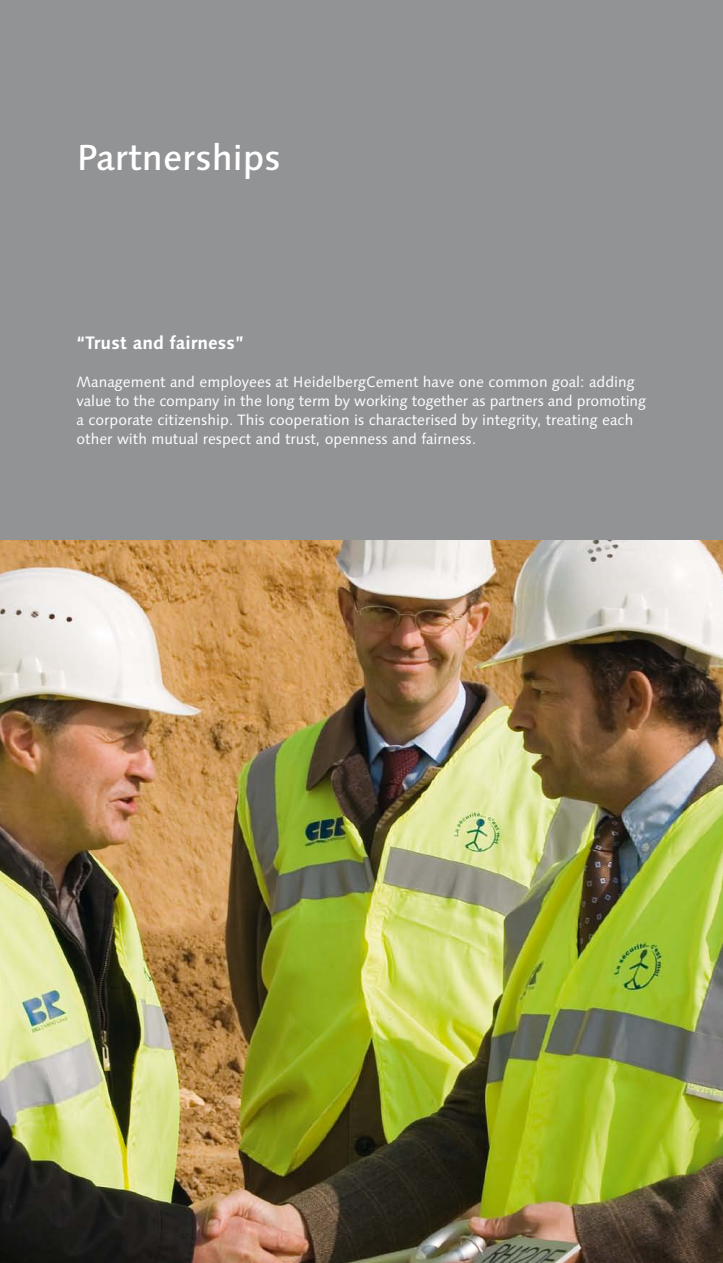
<style>
.page{position:relative;width:723px;height:1263px;background:#fff}
.page>*{position:absolute;margin:0;border:0;box-sizing:border-box;transform-origin:0 0}
.t1{font:500 36px "Linotype Syntax";color:#fff}
.t2{font:700 18px "Linotype Syntax";color:#fff}
.t3{font:15px/19.2px "Linotype Syntax";color:#fff}
</style>
<div class="page">
<div style="left:0;top:0;width:723px;height:540px;background:#929395"></div>
<img style="left:0;top:540px;width:723px;height:723px">
<h1 class="t1" style="left:77px;top:136px;width:206px">Partnerships</h1>
<p class="t2" style="left:77px;top:331px;width:169px">“Trust and fairness”</p>
<p class="t3" style="left:77px;top:372px;width:571px">Management and employees at HeidelbergCement have one common goal: adding value to the company in the long term by working together as partners and promoting a corporate citizenship. This cooperation is characterised by integrity, treating each other with mutual respect and trust, openness and fairness.</p>
</div>
